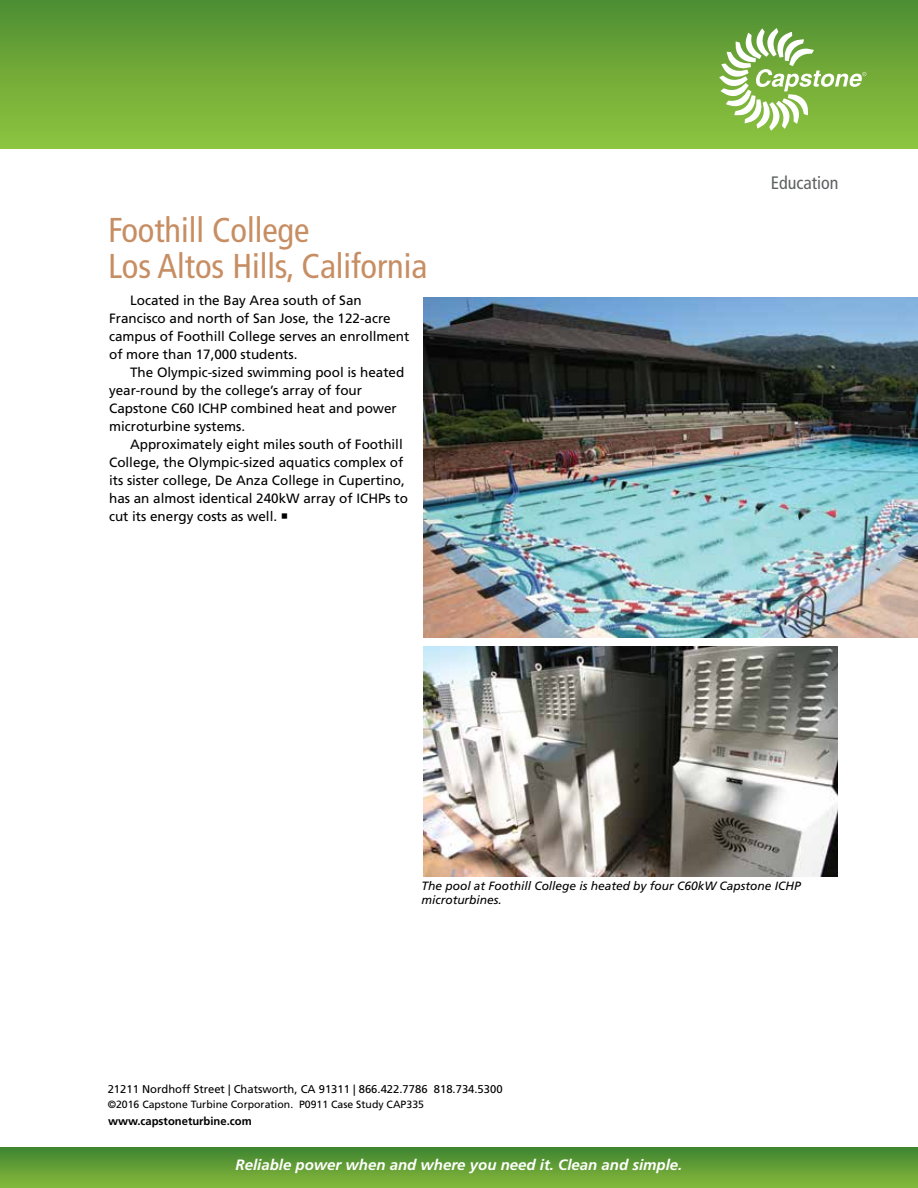
<style>
.page{position:relative;width:918px;height:1188px;background:#fff}
.page>*{position:absolute;margin:0;border:0;box-sizing:border-box;transform-origin:0 0}
.t1{font:condensed 34.5px/36px "Frutiger LT Std";color:#c78e63}
.t2{font:condensed 18px "Frutiger LT Std";color:#5f6062}
.t3{font:italic 700 15px "Frutiger LT Std";color:#fff}
.t4{font:13.5px/18px "Frutiger LT Std";color:#000}
.t5{font:italic 12px/14.4px "Frutiger LT Std";color:#000}
.t6{font:11.25px "Frutiger LT Std";color:#000}
.t7{font:700 11.25px "Frutiger LT Std";color:#000}
.t8{font:10.5px "Frutiger LT Std";color:#000}
</style>
<div class="page">
<div style="left:0;top:0;width:918px;height:148px;background:linear-gradient(to bottom,#508f33,#8fc53f)"></div>
<svg style="left:719px;top:28px;width:148px;height:103px"></svg>
<div style="left:0;top:1148px;width:918px;height:40px;background:linear-gradient(to bottom,#418531,#84b93b)"></div>
<img style="left:424px;top:297px;width:494px;height:340px">
<img style="left:423px;top:647px;width:415px;height:230px">
<h1 class="t1" style="left:108px;top:212px;width:321px">Foothill College<br>Los Altos Hills, California</h1>
<p class="t4" style="left:109px;top:292px;width:302px;text-indent:21px">Located in the Bay Area south of San Francisco and north of San Jose, the 122-acre campus of Foothill College serves an enrollment of more than 17,000 students.</p>
<p class="t4" style="left:109px;top:364px;width:297px;text-indent:21px">The Olympic-sized swimming pool is heated year-round by the college’s array of four Capstone C60 ICHP combined heat and power microturbine systems.</p>
<p class="t4" style="left:109px;top:436px;width:300px;text-indent:21px">Approximately eight miles south of Foothill College, the Olympic-sized aquatics complex of its sister college, De Anza College in Cupertino, has an almost identical 240kW array of ICHPs to cut its energy costs as well. ○</p>
<h2 class="t2" style="left:771px;top:172px;width:69px">Education</h2>
<p class="t5" style="left:422px;top:879px;width:381px">The pool at Foothill College is heated by four C60kW Capstone ICHP microturbines.</p>
<p class="t6" style="left:108px;top:1083px;width:396px">21211 Nordhoff Street | Chatsworth, CA 91311 | 866.422.7786 818.734.5300</p>
<p class="t8" style="left:108px;top:1098px;width:318px">©2016 Capstone Turbine Corporation. P0911 Case Study CAP335</p>
<p class="t7" style="left:108px;top:1115px;width:145px">www.capstoneturbine.com</p>
<p class="t3" style="left:236px;top:1156px;width:448px">Reliable power when and where you need it. Clean and simple.</p>
</div>
